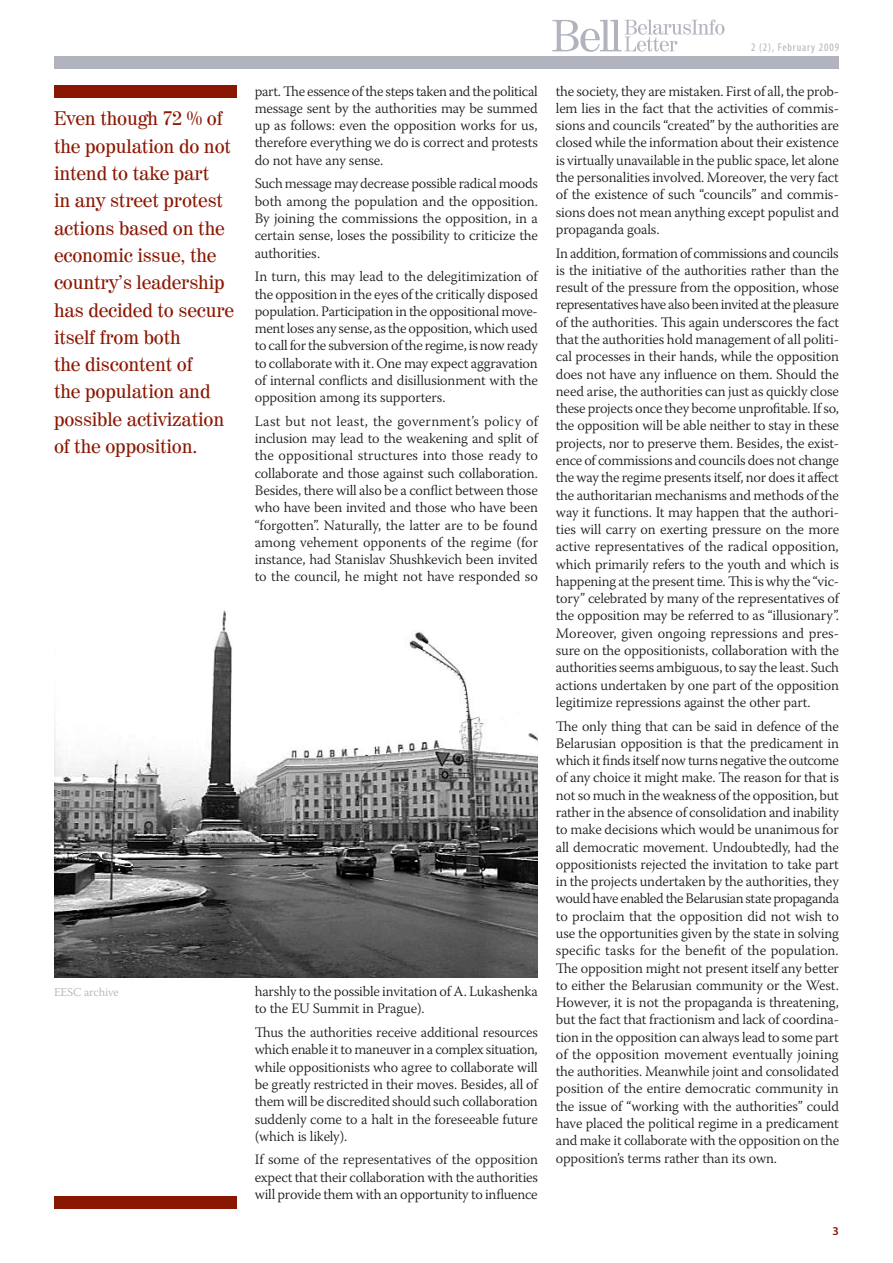
<style>
.page{position:relative;width:893px;height:1263px;background:#fff}
.page>*{position:absolute;margin:0;border:0;box-sizing:border-box;transform-origin:0 0}
.t1{font:19.5px/27.3px "MC Century 725";letter-spacing:-.01em;color:#8a1702}
.t2{font:300 14.4px/17.2px "Warnock Pro";letter-spacing:-.01em;color:#1d1d1b;text-align:justify}
.t3{font:300 12px "Warnock Pro";letter-spacing:-.01em;color:#b1b3bf}
.t4{font:600 12px "Myriad Pro";color:#8a1702}
.t5{font:condensed 11.4px "Myriad Pro";letter-spacing:.08em;color:#b1b3bf}
</style>
<div class="page">
<div style="left:54px;top:56px;width:785px;height:13px;background:#b1b3bf"></div>
<svg style="left:552px;top:19px;width:172px;height:33px"></svg>
<img style="left:54px;top:610px;width:484px;height:367px">
<div style="left:54px;top:85px;width:183px;height:13px;background:#8a1702"></div>
<div style="left:54px;top:1196px;width:183px;height:13px;background:#8a1702"></div>
<p class="t1" style="left:54px;top:105px;width:182px">Even though 72 % of the population do not intend to take part<br>in any street protest actions based on the economic issue, the country’s leadership has decided to secure itself from both<br>the discontent of<br>the population and possible activization of the opposition.</p>
<p class="t3" style="left:54px;top:984px;width:66px">EESC archive</p>
<p class="t2" style="left:255px;top:82px;width:285px">part. The essence of the steps taken and the political message sent by the authorities may be summed up as follows: even the opposition works for us, therefore everything we do is correct and protests do not have any sense.</p>
<p class="t2" style="left:255px;top:175px;width:285px">Such message may decrease possible radical moods both among the population and the opposition.<br>By joining the commissions the opposition, in a certain sense, loses the possibility to criticize the authorities.</p>
<p class="t2" style="left:255px;top:268px;width:285px">In turn, this may lead to the delegitimization of the opposition in the eyes of the critically disposed population. Participation in the oppositional move&shy;ment loses any sense, as the opposition, which used to call for the subversion of the regime, is now ready to collaborate with it. One may expect aggravation of internal conflicts and disillusionment with the opposition among its supporters.</p>
<p class="t2" style="left:255px;top:412px;width:285px">Last but not least, the government’s policy of inclusion may lead to the weakening and split of the oppositional structures into those ready to collaborate and those against such collaboration.<br>Besides, there will also be a conflict between those who have been invited and those who have been “forgotten”. Naturally, the latter are to be found among vehement opponents of the regime (for instance, had Stanislav Shushkevich been invited to the council, he might not have responded so</p>
<p class="t2" style="left:255px;top:982px;width:285px">harshly to the possible invitation of A. Lukashenka to the EU Summit in Prague).</p>
<p class="t2" style="left:255px;top:1023px;width:285px">Thus the authorities receive additional resources which enable it to maneuver in a complex situation, while oppositionists who agree to collaborate will be greatly restricted in their moves. Besides, all of them will be discredited should such collaboration suddenly come to a halt in the foreseeable future (which is likely).</p>
<p class="t2" style="left:255px;top:1151px;width:285px">If some of the representatives of the opposition expect that their collaboration with the authorities will provide them with an opportunity to influence</p>
<p class="t5" style="left:751px;top:41px;width:89px">2 (2), February 2009</p>
<p class="t2" style="left:556px;top:82px;width:285px">the society, they are mistaken. First of all, the prob&shy;lem lies in the fact that the activities of commis&shy;sions and councils “created” by the authorities are closed while the information about their existence is virtually unavailable in the public space, let alone the personalities involved. Moreover, the very fact of the existence of such “councils” and commis&shy;sions does not mean anything except populist and propaganda goals.</p>
<p class="t2" style="left:556px;top:244px;width:285px">In addition, formation of commissions and councils is the initiative of the authorities rather than the result of the pressure from the opposition, whose representatives have also been invited at the pleasure of the authorities. This again underscores the fact that the authorities hold management of all politi&shy;cal processes in their hands, while the opposition does not have any influence on them. Should the need arise, the authorities can just as quickly close these projects once they become unprofitable. If so, the opposition will be able neither to stay in these projects, nor to preserve them. Besides, the exist&shy;ence of commissions and councils does not change the way the regime presents itself, nor does it affect the authoritarian mechanisms and methods of the way it functions. It may happen that the authori&shy;ties will carry on exerting pressure on the more active representatives of the radical opposition, which primarily refers to the youth and which is happening at the present time. This is why the “vic&shy;tory” celebrated by many of the representatives of the opposition may be referred to as “illusionary”.<br>Moreover, given ongoing repressions and pres&shy;sure on the oppositionists, collaboration with the authorities seems ambiguous, to say the least. Such actions undertaken by one part of the opposition legitimize repressions against the other part.</p>
<p class="t2" style="left:556px;top:717px;width:285px">The only thing that can be said in defence of the Belarusian opposition is that the predicament in which it finds itself now turns negative the outcome of any choice it might make. The reason for that is not so much in the weakness of the opposition, but rather in the absence of consolidation and inability to make decisions which would be unanimous for all democratic movement. Undoubtedly, had the oppositionists rejected the invitation to take part in the projects undertaken by the authorities, they would have enabled the Belarusian state propaganda to proclaim that the opposition did not wish to use the opportunities given by the state in solving specific tasks for the benefit of the population.<br>The opposition might not present itself any better to either the Belarusian community or the West.<br>However, it is not the propaganda is threatening, but the fact that fractionism and lack of coordina&shy;tion in the opposition can always lead to some part of the opposition movement eventually joining the authorities. Meanwhile joint and consolidated position of the entire democratic community in the issue of “working with the authorities” could have placed the political regime in a predicament and make it collaborate with the opposition on the opposition’s terms rather than its own.</p>
<p class="t4" style="left:832px;top:1223px;width:8px">3</p>
</div>
